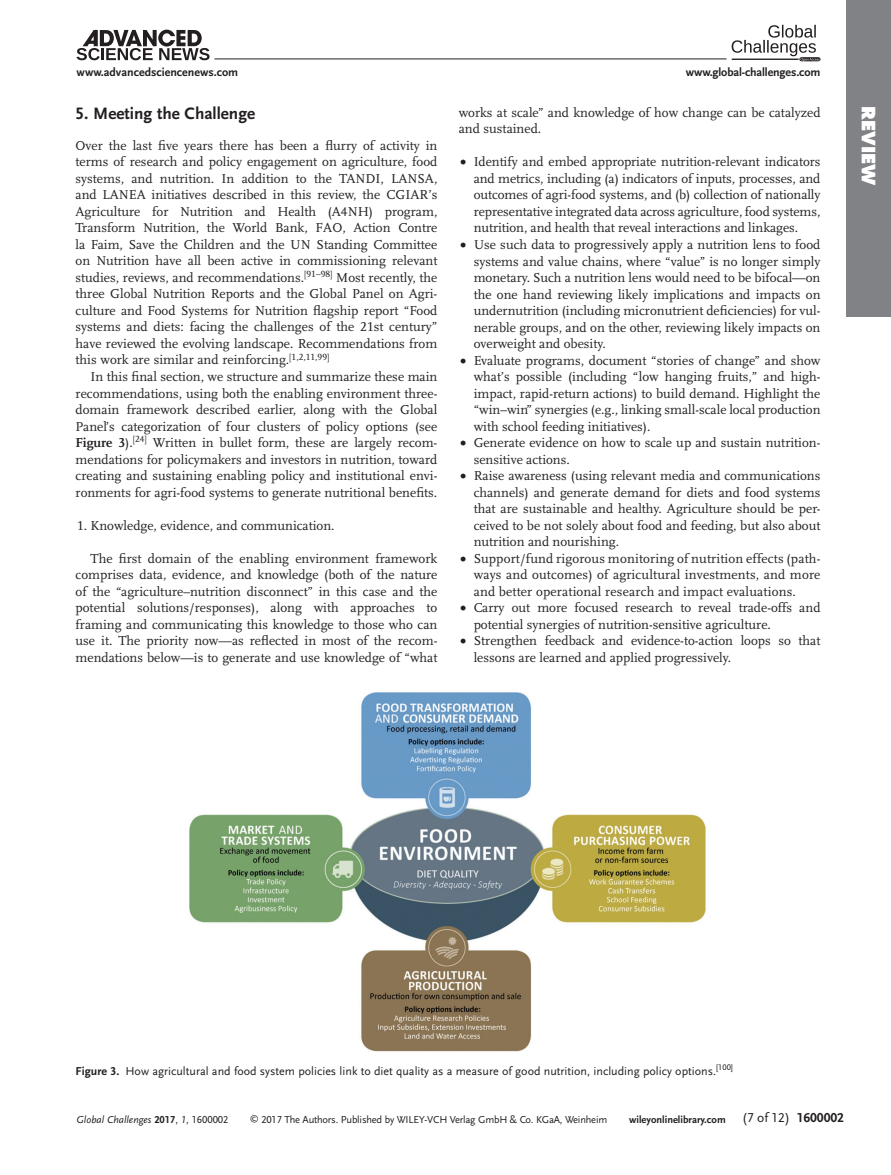
<style>
.page{position:relative;width:891px;height:1175px;background:#fff}
.page>*{position:absolute;margin:0;border:0;box-sizing:border-box;transform-origin:0 0}
.t1{font:800 18px "Futura";letter-spacing:.005em;color:#fff}
.t2{font:700 17.25px "Scala Sans LF";color:#231f20}
.t3{font:13.5px/16.5px "Scala LF";color:#231f20;text-align:justify}
.t4{font:12px "Scala Sans LF";color:#231f20}
.t5{font:700 12px "Scala Sans LF";color:#231f20}
.t6{font:10.5px "Scala Sans LF";letter-spacing:-.02em;color:#231f20}
.t7{font:700 10.5px "Scala Sans LF";color:#231f20}
.t8{font:italic 10.5px "Scala Sans LF";color:#231f20}
.s1{font-weight:700}
.s2{font-weight:700;font-style:normal}
.s3{font-style:normal}
.s4{font-size:9px}
.s5{font-weight:400;font-size:13.5px}
.s6{font-size:13.5px}
</style>
<div class="page">
<div style="left:846px;top:0;width:45px;height:317px;background:#808285"></div>
<img style="left:731px;top:24px;width:90px;height:37px">
<hr style="left:215px;top:59px;width:512px;height:1px;background:#231f20">
<svg style="left:77px;top:30px;width:133px;height:30px"></svg>
<img style="left:190px;top:693px;width:515px;height:358px">
<p class="t5" style="left:77px;top:65px;width:163px">www.advancedsciencenews.com</p>
<p class="t2" style="left:76px;top:105px;width:181px">5. Meeting the Challenge</p>
<p class="t3" style="left:76px;top:137px;width:363px">Over the last five years there has been a flurry of activity in terms of research and policy engagement on agriculture, food systems, and nutrition. In addition to the TANDI, LANSA, and LANEA initiatives described in this review, the CGIAR’s Agriculture for Nutrition and Health (A4NH) program, Transform Nutrition, the World Bank, FAO, Action Contre la Faim, Save the Children and the UN Standing Committee on Nutrition have all been active in commissioning relevant studies, reviews, and recommendations.<sup>[91–98]</sup> Most recently, the three Global Nutrition Reports and the Global Panel on Agri&shy;culture and Food Systems for Nutrition flagship report “Food systems and diets: facing the challenges of the 21st century” have reviewed the evolving landscape. Recommendations from this work are similar and reinforcing.<sup>[1,2,11,99]</sup></p>
<p class="t3" style="left:76px;top:368px;width:363px;text-indent:15px">In this final section, we structure and summarize these main recommendations, using both the enabling environment three&shy;domain framework described earlier, along with the Global Panel’s categorization of four clusters of policy options (see <span class="s1">Figure 3</span>).<sup>[24]</sup> Written in bullet form, these are largely recom&shy;mendations for policymakers and investors in nutrition, toward creating and sustaining enabling policy and institutional envi&shy;ronments for agri-food systems to generate nutritional benefits.</p>
<p class="t3" style="left:77px;top:517px;width:259px">1. Knowledge, evidence, and communication.</p>
<p class="t3" style="left:76px;top:550px;width:363px;text-indent:15px">The first domain of the enabling environment framework comprises data, evidence, and knowledge (both of the nature of the “agriculture–nutrition disconnect” in this case and the potential solutions/responses), along with approaches to framing and communicating this knowledge to those who can use it. The priority now—as reflected in most of the recom&shy;mendations below—is to generate and use knowledge of “what</p>
<p class="t5" style="left:686px;top:65px;width:136px">www.global-challenges.com</p>
<p class="t3" style="left:459px;top:104px;width:363px">works at scale” and knowledge of how change can be catalyzed and sustained.</p>
<p class="t3" style="left:474px;top:154px;width:348px;text-indent:-14px">• Identify and embed appropriate nutrition-relevant indicators and metrics, including (a) indicators of inputs, processes, and outcomes of agri-food systems, and (b) collection of nationally representative integrated data across agriculture, food systems, nutrition, and health that reveal interactions and linkages.</p>
<p class="t3" style="left:474px;top:237px;width:348px;text-indent:-14px">• Use such data to progressively apply a nutrition lens to food systems and value chains, where “value” is no longer simply monetary. Such a nutrition lens would need to be bifocal—on the one hand reviewing likely implications and impacts on undernutrition (including micronutrient deficiencies) for vul&shy;nerable groups, and on the other, reviewing likely impacts on overweight and obesity.</p>
<p class="t3" style="left:474px;top:352px;width:348px;text-indent:-14px">• Evaluate programs, document “stories of change” and show what’s possible (including “low hanging fruits,” and high&shy;impact, rapid-return actions) to build demand. Highlight the “win–win” synergies (e.g., linking small-scale local production with school feeding initiatives).</p>
<p class="t3" style="left:474px;top:434px;width:348px;text-indent:-14px">• Generate evidence on how to scale up and sustain nutrition&shy;sensitive actions.</p>
<p class="t3" style="left:474px;top:467px;width:348px;text-indent:-14px">• Raise awareness (using relevant media and communications channels) and generate demand for diets and food systems that are sustainable and healthy. Agriculture should be per&shy;ceived to be not solely about food and feeding, but also about nutrition and nourishing.</p>
<p class="t3" style="left:474px;top:550px;width:348px;text-indent:-14px">• Support/fund rigorous monitoring of nutrition effects (path&shy;ways and outcomes) of agricultural investments, and more and better operational research and impact evaluations.</p>
<p class="t3" style="left:474px;top:599px;width:348px;text-indent:-14px">• Carry out more focused research to reveal trade-offs and potential synergies of nutrition-sensitive agriculture.</p>
<p class="t3" style="left:474px;top:632px;width:348px;text-indent:-14px">• Strengthen feedback and evidence-to-action loops so that lessons are learned and applied progressively.</p>
<h1 class="t1" style="left:880px;top:106px;width:81px;rotate:90deg">Review</h1>
<p class="t4" style="left:76px;top:1064px;width:659px"><span class="s1">Figure 3.</span> How agricultural and food system policies link to diet quality as a measure of good nutrition, including policy options.<sup>[100]</sup></p>
<p class="t8" style="left:77px;top:1113px;width:153px">Global Challenges <span class="s2">2017</span><span class="s3">,</span> 1<span class="s3">, 1600002</span></p>
<p class="t6" style="left:250px;top:1113px;width:359px"><span class="s4">©</span> 2017 The Authors. Published by WILEY-VCH Verlag GmbH &amp; Co. KGaA, Weinheim</p>
<p class="t7" style="left:629px;top:1113px;width:216px">wileyonlinelibrary.com <span class="s5">(7 of 12)</span> <span class="s6">1600002</span></p>
</div>
